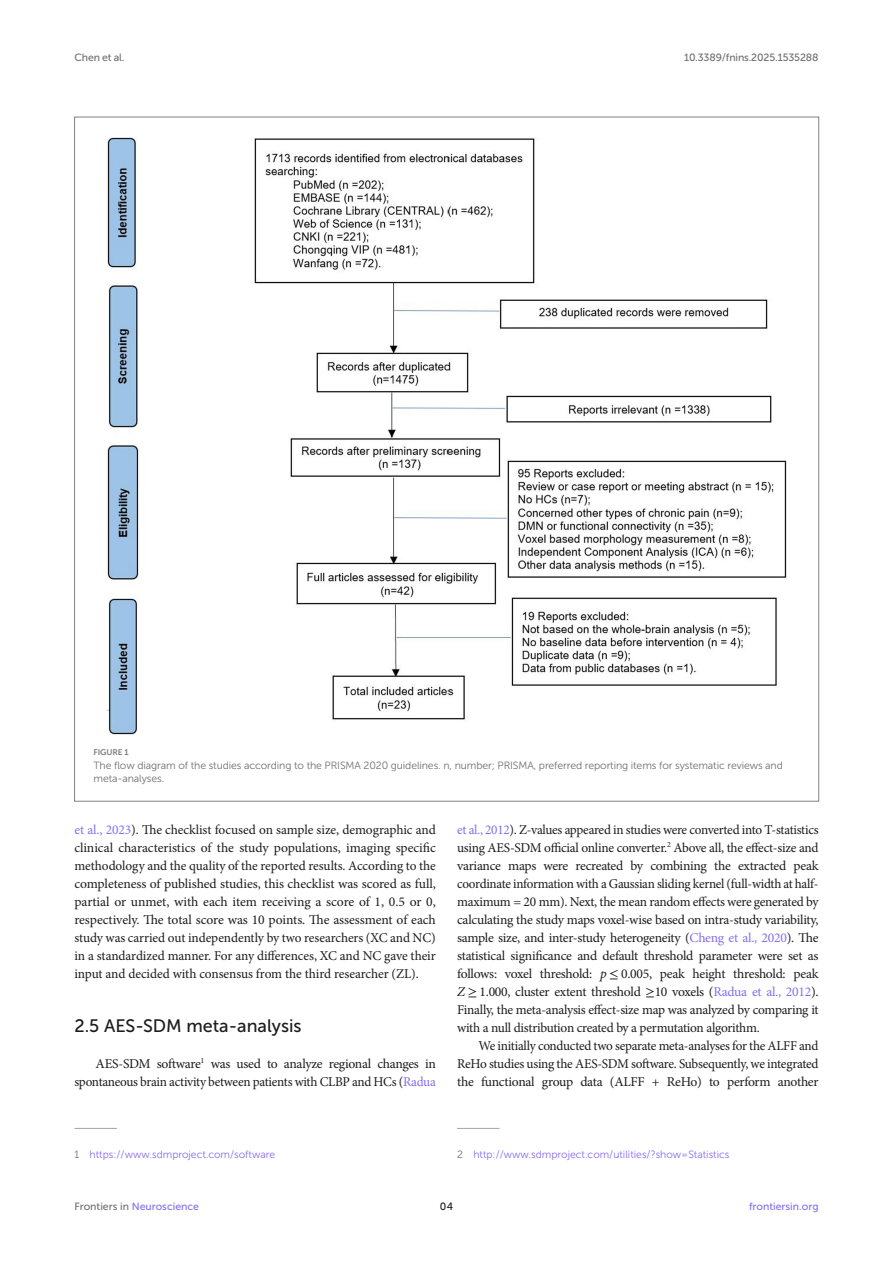
<style>
.page{position:relative;width:893px;height:1263px;background:#fff}
.page>*{position:absolute;margin:0;border:0;box-sizing:border-box;transform-origin:0 0}
.HEAD_2{font:18px "Museo Sans 500";color:#1b1c1b}
.TEXT{font:13.5px/18px "Minion Pro";letter-spacing:-.02em;color:#1b1c1b;text-align:justify}
.FIG_LEG{font:10.5px/13.5px "Museo Sans 300";letter-spacing:-.01em;color:#706f70}
.FOOTNOTE{font:10.5px "Museo Sans 300";color:#856df0}
.t1{font:10.5px "Museo Sans 500";color:#856df0}
.t2{font:10.5px "Museo Sans 500";letter-spacing:-.015em;color:#706f70}
.t3{font:10.5px "Museo Sans 500";color:#1b1c1b}
.FIG_HD{font:8.25px "Museo Sans 700";letter-spacing:-.01em;color:#7e7f7f}
.s1{color:#856df0}
.s2{font-style:italic}
.s3{font-family:"STIX General"}
.s4{color:#706f70}
</style>
<div class="page">
<hr style="left:74px;top:1128px;width:43px;height:1px;background:#a2a3a3">
<hr style="left:457px;top:1128px;width:43px;height:1px;background:#a2a3a3">
<img style="left:106px;top:137px;width:681px;height:598px">
<p class="t2" style="left:74px;top:51px;width:52px">Chen et al.</p>
<p class="t2" style="left:684px;top:51px;width:136px">10.3389/fnins.2025.1535288</p>
<p class="FIG_HD" style="left:94px;top:748px;width:37px">FIGURE 1</p>
<p class="FIG_LEG" style="left:94px;top:758px;width:691px">The flow diagram of the studies according to the PRISMA 2020 guidelines. n, number; PRISMA, preferred reporting items for systematic reviews and meta-analyses.</p>
<p class="TEXT" style="left:74px;top:821px;width:363px"><span class="s1">et al., 2023</span>). The checklist focused on sample size, demographic and clinical characteristics of the study populations, imaging specific methodology and the quality of the reported results. According to the completeness of published studies, this checklist was scored as full, partial or unmet, with each item receiving a score of 1, 0.5 or 0, respectively. The total score was 10 points. The assessment of each study was carried out independently by two researchers (XC and NC) in a standardized manner. For any differences, XC and NC gave their input and decided with consensus from the third researcher (ZL).</p>
<p class="HEAD_2" style="left:74px;top:1016px;width:229px">2.5 AES-SDM meta-analysis</p>
<p class="TEXT" style="left:74px;top:1055px;width:363px;text-align:right">AES-SDM software<sup>1</sup> was used to analyze regional changes in spontaneous brain activity between patients with CLBP and HCs (<span class="s1">Radua</span></p>
<p class="TEXT" style="left:457px;top:821px;width:363px"><span class="s1">et al., 2012</span>). Z-values appeared in studies were converted into T-statistics using AES-SDM official online converter.<sup>2</sup> Above all, the effect-size and variance maps were recreated by combining the extracted peak coordinate information with a Gaussian sliding kernel (full-width at half&shy;maximum = 20 mm). Next, the mean random effects were generated by calculating the study maps voxel-wise based on intra-study variability, sample size, and inter-study heterogeneity (<span class="s1">Cheng et al., 2020</span>). The statistical significance and default threshold parameter were set as follows: voxel threshold: <span class="s2">p</span> <span class="s3">≤</span> 0.005, peak height threshold: peak <span class="s2">Z</span> <span class="s3">≥</span> 1.000, cluster extent threshold <span class="s3">≥</span>10 voxels (<span class="s1">Radua et al., 2012</span>).<br>Finally, the meta-analysis effect-size map was analyzed by comparing it with a null distribution created by a permutation algorithm.</p>
<p class="TEXT" style="left:457px;top:1037px;width:363px;text-indent:21px">We initially conducted two separate meta-analyses for the ALFF and ReHo studies using the AES-SDM software. Subsequently, we integrated the functional group data (ALFF + ReHo) to perform another</p>
<p class="FOOTNOTE" style="left:74px;top:1149px;width:202px"><span class="s4">1</span> https://www.sdmproject.com/software</p>
<p class="FOOTNOTE" style="left:457px;top:1149px;width:274px"><span class="s4">2</span> http://www.sdmproject.com/utilities/?show=Statistics</p>
<p class="t1" style="left:74px;top:1200px;width:126px"><span class="s4">Frontiers in</span> Neuroscience</p>
<p class="t3" style="left:440px;top:1200px;width:15px">04</p>
<p class="t1" style="left:749px;top:1200px;width:71px">frontiersin.org</p>
</div>
